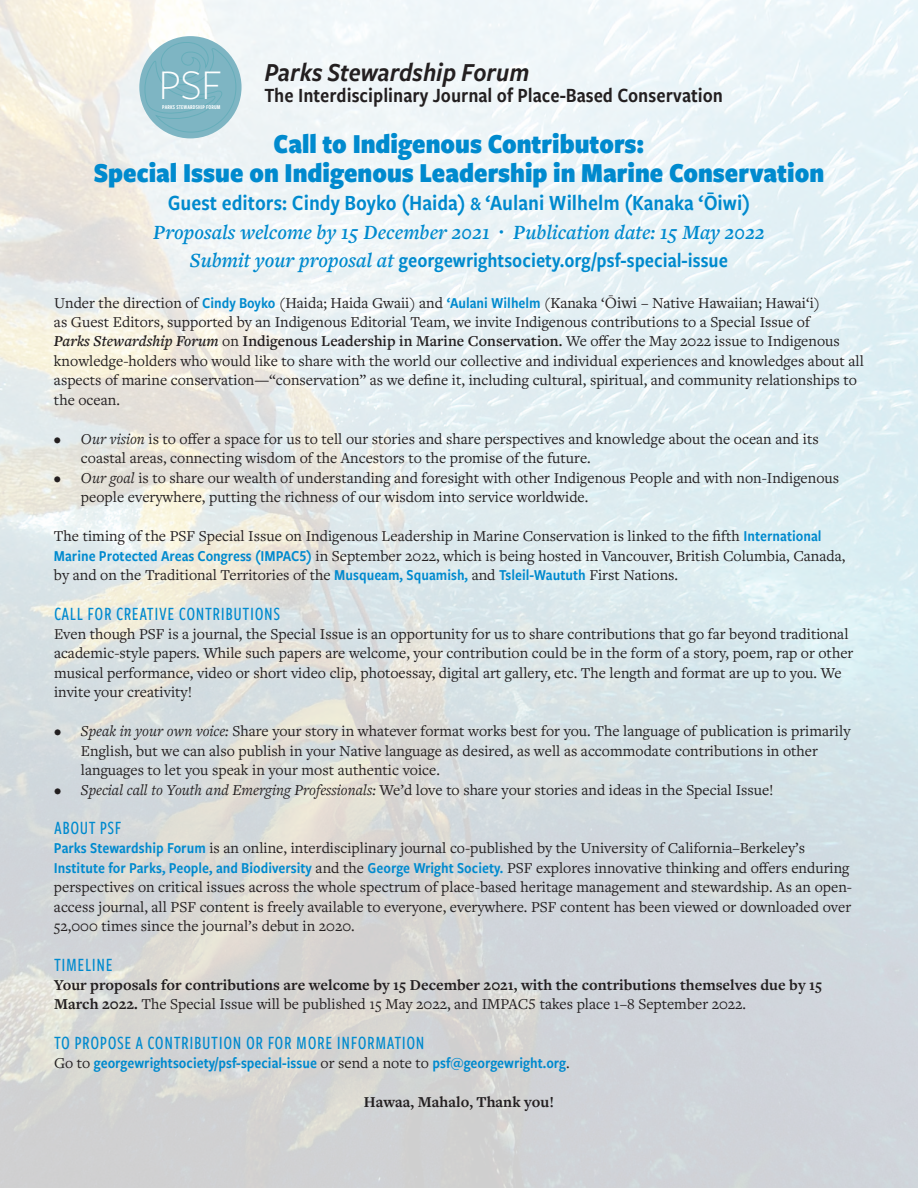
<style>
.page{position:relative;width:918px;height:1188px;background:#fff}
.page>*{position:absolute;margin:0;border:0;box-sizing:border-box;transform-origin:0 0}
.t1{font:300 43.95px "Freight Sans Pro";color:#fff}
.t2{font:900 28.5px/28.5px "Freight Sans Cnd Pro";color:#008ace;text-align:center}
.t3{font:italic 27px "Freight Sans Cnd Pro Semi";color:#231f20}
.t4{font:22.5px "Freight Sans Cnd Pro Semi";color:#008ace}
.t5{font:21px "Freight Sans Cnd Pro Semi";color:#008ace}
.t6{font:italic 600 21px "Freight Text Pro";color:#008ace}
.t7{font:21px "Freight Sans Cnd Pro Semi";color:#231f20}
.t8{font:500 19.5px "Freight Sans Cmp Pro";letter-spacing:.03em;color:#008ace}
.t9{font:15.75px/19.5px "Freight Text Pro";color:#231f20}
.t10{font:700 15.75px/19.5px "Freight Text Pro";color:#231f20}
.t11{font:15.75px "Freight Sans Cnd Pro Semi";color:#008ace}
.t12{font:6.15px "Freight Sans Cmp Pro Semi";letter-spacing:.025em;color:#fff}
.s1{font-size:19.5px}
.s2{font-family:"Freight Text Pro";font-weight:600;font-style:italic}
.s3{font-family:"Freight Sans Cnd Pro Semi";color:#008ace}
.s4{font-size:16.5px}
.s5{font-weight:600;font-style:italic}
.s6{font-weight:600}
.s7{font-style:italic}
.s8{font-family:"Freight Text Pro";color:#231f20}
.s9{font-weight:400}
</style>
<div class="page">
<img style="left:0;top:0;width:918px;height:1188px">
<div style="left:139px;top:36px;width:103px;height:102px;background:#7eb5c3;border-radius:50%"></div>
<svg style="left:145px;top:42px;width:91px;height:90px"></svg>
<h3 class="t3" style="left:265px;top:54px;width:266px">Parks Stewardship Forum</h3>
<h3 class="t7" style="left:265px;top:81px;width:460px">The Interdisciplinary Journal of Place-Based Conservation</h3>
<h2 class="t2" style="left:94px;top:129px;width:732px">Call to Indigenous Contributors:<br>Special Issue on Indigenous Leadership in Marine Conservation</h2>
<h3 class="t4" style="left:168px;top:188px;width:584px">Guest editors: Cindy Boyko (Haida) <span class="s1">&amp;</span> ‘Aulani Wilhelm (Kanaka ‘Ōiwi)</h3>
<h3 class="t6" style="left:153px;top:218px;width:338px">Proposals welcome by 15 December 2021</h3>
<h3 class="t6" style="left:500px;top:218px;width:267px"><sup>•</sup> Publication date: 15 May 2022</h3>
<h3 class="t5" style="left:190px;top:246px;width:540px"><span class="s2">Submit your proposal at</span> georgewrightsociety.org/psf-special-issue</h3>
<h1 class="t1" style="left:159px;top:56px;width:65px">PSF</h1>
<p class="t12" style="left:162px;top:103px;width:60px">PARKS STEWARDSHIP FORUM</p>
<p class="t9" style="left:54px;top:292px;width:811px">Under the direction of <span class="s3">Cindy Boyko</span> (Haida; Haida Gwaii) and <span class="s3">‘Aulani Wilhelm</span> (Kanaka ‘<span class="s4">Ōiwi</span> – Native Hawaiian; Hawai‘i)<br>as Guest Editors, supported by an Indigenous Editorial Team, we invite Indigenous contributions to a Special Issue of<br><span class="s5">Parks Stewardship Forum</span> on <span class="s6">Indigenous Leadership in Marine Conservation.</span> We offer the May 2022 issue to Indigenous knowledge-holders who would like to share with the world our collective and individual experiences and knowledges about all aspects of marine conservation<span class="s6">—</span>“conservation” as we define it, including cultural, spiritual, and community relationships to the ocean.</p>
<p class="t9" style="left:81px;top:429px;width:739px;text-indent:-27px"><span class="s7">• Our vision</span> is to offer a space for us to tell our stories and share perspectives and knowledge about the ocean and its coastal areas, connecting wisdom of the Ancestors to the promise of the future.</p>
<p class="t9" style="left:81px;top:468px;width:760px;text-indent:-27px"><span class="s7">• Our goal</span> is to share our wealth of understanding and foresight with other Indigenous People and with non-Indigenous people everywhere, putting the richness of our wisdom into service worldwide.</p>
<p class="t9" style="left:54px;top:526px;width:793px">The timing of the PSF Special Issue on Indigenous Leadership in Marine Conservation is linked to the fifth <span class="s3">International<br>Marine Protected Areas Congress (IMPAC5)</span> in September 2022, which is being hosted in Vancouver, British Columbia, Canada, by and on the Traditional Territories of the <span class="s3">Musqueam, Squamish,</span> and <span class="s3">Tsleil-Waututh</span> First Nations.</p>
<p class="t8" style="left:54px;top:600px;width:228px">CALL FOR CREATIVE CONTRIBUTIONS</p>
<p class="t9" style="left:54px;top:624px;width:801px">Even though PSF is a journal, the Special Issue is an opportunity for us to share contributions that go far beyond traditional academic-style papers. While such papers are welcome, your contribution could be in the form of a story, poem, rap or other musical performance, video or short video clip, photoessay, digital art gallery, etc. The length and format are up to you. We invite your creativity!</p>
<p class="t9" style="left:81px;top:721px;width:771px;text-indent:-27px"><span class="s7">• Speak in your own voice:</span> Share your story in whatever format works best for you. The language of publication is primarily<br>English, but we can also publish in your Native language as desired, as well as accommodate contributions in other languages to let you speak in your most authentic voice.</p>
<p class="t9" style="left:54px;top:780px;width:721px"><span class="s7">• Special call to Youth and Emerging Professionals:</span> We’d love to share your stories and ideas in the Special Issue!</p>
<p class="t8" style="left:54px;top:815px;width:69px">ABOUT PSF</p>
<p class="t9" style="left:54px;top:838px;width:753px"><span class="s3">Parks Stewardship Forum</span> is an online, interdisciplinary journal co-published by the University of California–Berkeley’s</p>
<p class="t11" style="left:54px;top:857px;width:797px">Institute for Parks, People, and Biodiversity <span class="s8">and the</span> George Wright Society. <span class="s8">PSF explores innovative thinking and offers enduring</span></p>
<p class="t9" style="left:54px;top:877px;width:800px;text-align:justify">perspectives on critical issues across the whole spectrum of place-based heritage management and stewardship. As an open&shy;access journal, all PSF content is freely available to everyone, everywhere. PSF content has been viewed or downloaded over 52,000 times since the journal’s debut in 2020.</p>
<p class="t8" style="left:54px;top:951px;width:60px">TIMELINE</p>
<p class="t10" style="left:54px;top:975px;width:770px">Your proposals for contributions are welcome by 15 December 2021, with the contributions themselves due by 15<br>March 2022. <span class="s9">The Special Issue will be published 15 May 2022, and IMPAC5 takes place 1–8 September 2022.</span></p>
<p class="t8" style="left:54px;top:1029px;width:372px">TO PROPOSE A CONTRIBUTION OR FOR MORE INFORMATION</p>
<p class="t11" style="left:54px;top:1052px;width:517px"><span class="s8">Go to</span> georgewrightsociety/psf-special-issue <span class="s8">or send a note to</span> psf@georgewright.org<span class="s8">.</span></p>
<p class="t10" style="left:364px;top:1092px;width:192px">Hawaa, Mahalo, Thank you!</p>
</div>
